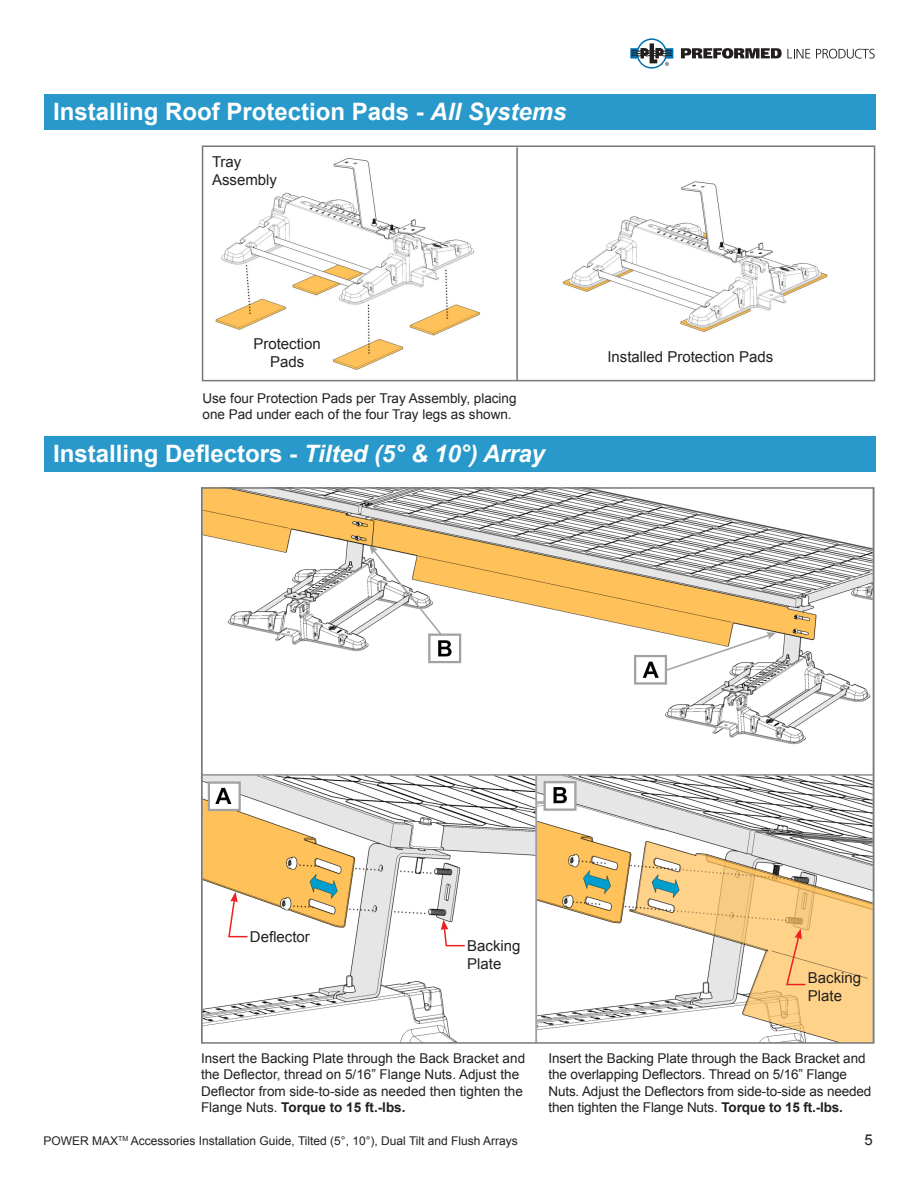
<style>
.page{position:relative;width:918px;height:1188px;background:#fff}
.page>*{position:absolute;margin:0;border:0;box-sizing:border-box;transform-origin:0 0}
.t1{font:700 24px "Arial";color:#fff}
.t2{font:15px "Arial";color:#231f20}
.t3{font:13.5px/16.2px "Arial";color:#231f20}
.t4{font:12px "Arial";color:#231f20}
.s1{font-style:italic}
.s2{font-weight:700}
</style>
<div class="page">
<svg style="left:630px;top:38px;width:43px;height:31px"></svg>
<svg style="left:681px;top:48px;width:129px;height:11px"></svg>
<svg style="left:816px;top:49px;width:59px;height:10px"></svg>
<div style="left:44px;top:94px;width:832px;height:36px;background:#2899ca"></div>
<div style="left:44px;top:436px;width:832px;height:36px;background:#2899ca"></div>
<img style="left:215px;top:149px;width:613px;height:229px">
<div style="left:202px;top:146px;width:673px;height:235px;border:2px solid #76787b"></div>
<img style="left:204px;top:490px;width:667px;height:551px">
<svg style="left:441px;top:920px;width:25px;height:27px"></svg>
<svg style="left:227px;top:892px;width:21px;height:46px"></svg>
<svg style="left:785px;top:928px;width:21px;height:58px"></svg>
<p class="t1" style="left:53px;top:96px;width:515px">Installing Roof Protection Pads - <span class="s1">All Systems</span></p>
<p class="t2" style="left:212px;top:152px;width:31px">Tray</p>
<p class="t2" style="left:212px;top:170px;width:67px">Assembly</p>
<p class="t2" style="left:253px;top:334px;width:69px">Protection</p>
<p class="t2" style="left:270px;top:352px;width:36px">Pads</p>
<p class="t3" style="left:202px;top:390px;width:316px">Use four Protection Pads per Tray Assembly, placing one Pad under each of the four Tray legs as shown.</p>
<p class="t1" style="left:53px;top:438px;width:493px">Installing Deflectors - <span class="s1">Tilted (5° &amp; 10°) Array</span></p>
<p class="t2" style="left:607px;top:347px;width:167px">Installed Protection Pads</p>
<p class="t2" style="left:250px;top:927px;width:62px">Deflector</p>
<p class="t2" style="left:467px;top:936px;width:55px">Backing</p>
<p class="t2" style="left:467px;top:954px;width:36px">Plate</p>
<p class="t2" style="left:808px;top:968px;width:55px">Backing</p>
<p class="t2" style="left:808px;top:986px;width:36px">Plate</p>
<p class="t3" style="left:201px;top:1051px;width:326px">Insert the Backing Plate through the Back Bracket and the Deflector, thread on 5/16” Flange Nuts. Adjust the Deflector from side-to-side as needed then tighten the Flange Nuts. <span class="s2">Torque to 15 ft.-lbs.</span></p>
<p class="t3" style="left:548px;top:1051px;width:324px">Insert the Backing Plate through the Back Bracket and the overlapping Deflectors. Thread on 5/16” Flange Nuts. Adjust the Deflectors from side-to-side as needed then tighten the Flange Nuts. <span class="s2">Torque to 15 ft.-lbs.</span></p>
<p class="t4" style="left:43px;top:1133px;width:476px">POWER MAX<sup>TM</sup> Accessories Installation Guide, Tilted (5°, 10°), Dual Tilt and Flush Arrays</p>
<p class="t2" style="left:865px;top:1130px;width:10px">5</p>
</div>
